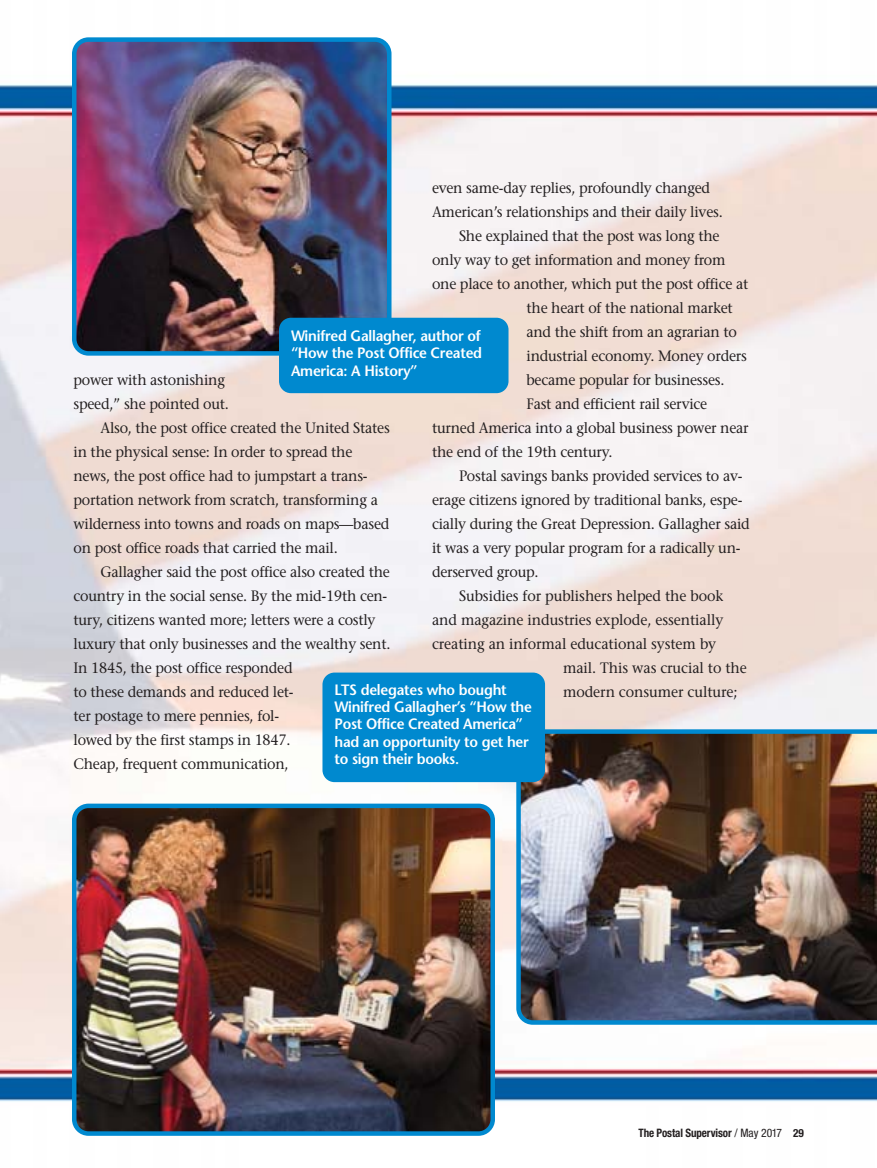
<style>
.page{position:relative;width:877px;height:1168px;background:#fff}
.page>*{position:absolute;margin:0;border:0;box-sizing:border-box;transform-origin:0 0}
.t1{font:15px "Stone Serif";letter-spacing:-.015em;color:#231f20;scale:.95 1}
.t2{font:600 15px/17.2px "Stone Sans";letter-spacing:-.015em;color:#fff;text-align:justify;scale:.95 1}
.t3{font:700 condensed 11.7px "Helvetica Neue";letter-spacing:-.01em;color:#231f20;scale:.95 1}
.s1{font-weight:400}
.s2{font-size:11.25px}
</style>
<div class="page">
<img style="left:0;top:84px;width:877px;height:1052px">
<img style="left:72px;top:37px;width:320px;height:319px">
<img style="left:72px;top:803px;width:423px;height:332px">
<img style="left:516px;top:729px;width:361px;height:295px">
<div style="left:279px;top:318px;width:229px;height:75px;background:#0089cf;border-radius:12px"></div>
<div style="left:322px;top:672px;width:223px;height:110px;background:#0089cf;border-radius:12px"></div>
<p class="t1" style="left:432px;top:181px;width:294px">even same-day replies, profoundly changed</p>
<p class="t1" style="left:432px;top:205px;width:308px">American’s relationships and their daily lives.</p>
<p class="t1" style="left:459px;top:229px;width:276px">She explained that the post was long the</p>
<p class="t1" style="left:432px;top:253px;width:311px">only way to get information and money from</p>
<p class="t1" style="left:432px;top:277px;width:335px">one place to another, which put the post office at</p>
<p class="t1" style="left:527px;top:301px;width:219px">the heart of the national market</p>
<p class="t1" style="left:527px;top:325px;width:223px">and the shift from an agrarian to</p>
<p class="t1" style="left:527px;top:349px;width:234px">industrial economy. Money orders</p>
<p class="t1" style="left:527px;top:373px;width:210px">became popular for businesses.</p>
<p class="t1" style="left:527px;top:397px;width:192px">Fast and efficient rail service</p>
<p class="t1" style="left:432px;top:421px;width:335px">turned America into a global business power near</p>
<p class="t1" style="left:432px;top:445px;width:192px">the end of the 19th century.</p>
<p class="t1" style="left:459px;top:469px;width:300px">Postal savings banks provided services to av-</p>
<p class="t1" style="left:432px;top:493px;width:328px">erage citizens ignored by traditional banks, espe-</p>
<p class="t1" style="left:432px;top:517px;width:336px">cially during the Great Depression. Gallagher said</p>
<p class="t1" style="left:432px;top:541px;width:326px">it was a very popular program for a radically un-</p>
<p class="t1" style="left:432px;top:565px;width:114px">derserved group.</p>
<p class="t1" style="left:459px;top:589px;width:280px">Subsidies for publishers helped the book</p>
<p class="t1" style="left:432px;top:613px;width:308px">and magazine industries explode, essentially</p>
<p class="t1" style="left:432px;top:637px;width:301px">creating an informal educational system by</p>
<p class="t1" style="left:563px;top:661px;width:195px">mail. This was crucial to the</p>
<p class="t1" style="left:563px;top:685px;width:185px">modern consumer culture;</p>
<p class="t2" style="left:291px;top:329px;width:203px">Winifred Gallagher, author of “How the Post Office Created America: A History”</p>
<p class="t1" style="left:74px;top:373px;width:161px">power with astonishing</p>
<p class="t1" style="left:74px;top:397px;width:165px">speed,” she pointed out.</p>
<p class="t1" style="left:100px;top:421px;width:306px">Also, the post office created the United States</p>
<p class="t1" style="left:74px;top:445px;width:295px">in the physical sense: In order to spread the</p>
<p class="t1" style="left:74px;top:469px;width:311px">news, the post office had to jumpstart a trans-</p>
<p class="t1" style="left:74px;top:493px;width:322px">portation network from scratch, transforming a</p>
<p class="t1" style="left:74px;top:517px;width:334px">wilderness into towns and roads on maps—based</p>
<p class="t1" style="left:74px;top:541px;width:280px">on post office roads that carried the mail.</p>
<p class="t1" style="left:100px;top:565px;width:306px">Gallagher said the post office also created the</p>
<p class="t1" style="left:74px;top:589px;width:332px">country in the social sense. By the mid-19th cen-</p>
<p class="t1" style="left:74px;top:613px;width:319px">tury, citizens wanted more; letters were a costly</p>
<p class="t1" style="left:74px;top:637px;width:335px">luxury that only businesses and the wealthy sent.</p>
<p class="t1" style="left:74px;top:661px;width:232px">In 1845, the post office responded</p>
<p class="t1" style="left:74px;top:685px;width:233px">to these demands and reduced let-</p>
<p class="t1" style="left:74px;top:709px;width:218px">ter postage to mere pennies, fol-</p>
<p class="t1" style="left:74px;top:733px;width:230px">lowed by the first stamps in 1847.</p>
<p class="t1" style="left:74px;top:757px;width:228px">Cheap, frequent communication,</p>
<p class="t2" style="left:334px;top:682px;width:209px;text-align:left">LTS delegates who bought<br>Winifred Gallagher’s “How the<br>Post Office Created America” had an opportunity to get her to sign their books.</p>
<p class="t3" style="left:638px;top:1128px;width:176px">The Postal Supervisor <span class="s1">/ May 2017</span> <span class="s2">29</span></p>
</div>
